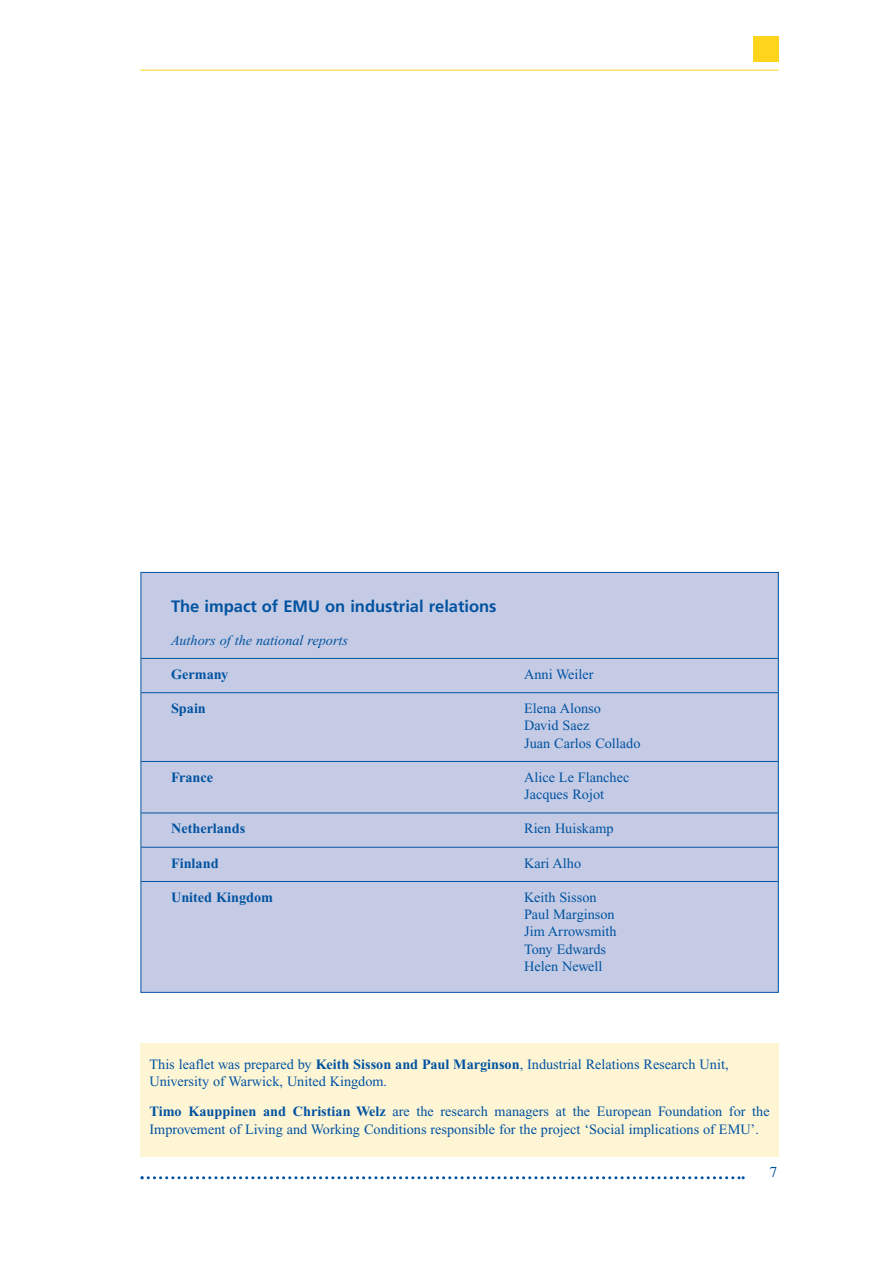
<style>
.page{position:relative;width:893px;height:1263px;background:#fff}
.page>*{position:absolute;margin:0;border:0;box-sizing:border-box;transform-origin:0 0}
.t1{font:700 16.5px "Frutiger";color:#0153a0}
.t2{font:15px "Times";color:#0153a0}
.t3{font:14.25px/17.2px "Times New Roman";color:#0153a0}
.t4{font:700 14.25px "Times New Roman";color:#0153a0}
.t5{font:italic 14.25px "Times New Roman";color:#0153a0}
.s1{font-weight:700}
</style>
<div class="page">
<hr style="left:140px;top:70px;width:638px;height:1px;background:#fed41d">
<div style="left:753px;top:36px;width:25px;height:26px;background:#fed41d"></div>
<svg style="left:140px;top:1176px;width:604px;height:3px"></svg>
<div style="left:140px;top:1043px;width:638px;height:114px;background:#fef5d5"></div>
<div style="left:141px;top:572px;width:637px;height:420px;background:#c5cbe5"></div>
<hr style="left:141px;top:658px;width:636px;height:1px;background:#0153a0">
<hr style="left:141px;top:692px;width:636px;height:1px;background:#0153a0">
<hr style="left:141px;top:761px;width:636px;height:1px;background:#0153a0">
<hr style="left:141px;top:813px;width:636px;height:1px;background:#0153a0">
<hr style="left:141px;top:847px;width:636px;height:1px;background:#0153a0">
<hr style="left:141px;top:881px;width:636px;height:1px;background:#0153a0">
<p class="t1" style="left:171px;top:599px;width:327px">The impact of EMU on industrial relations</p>
<p class="t5" style="left:171px;top:635px;width:178px">Authors of the national reports</p>
<p class="t4" style="left:171px;top:669px;width:59px">Germany</p>
<p class="t3" style="left:524px;top:667px;width:71px">Anni Weiler</p>
<p class="t4" style="left:171px;top:703px;width:36px">Spain</p>
<p class="t3" style="left:524px;top:701px;width:118px">Elena Alonso<br>David Saez<br>Juan Carlos Collado</p>
<p class="t4" style="left:171px;top:772px;width:44px">France</p>
<p class="t3" style="left:524px;top:770px;width:107px">Alice Le Flanchec<br>Jacques Rojot</p>
<p class="t4" style="left:171px;top:824px;width:76px">Netherlands</p>
<p class="t3" style="left:524px;top:821px;width:91px">Rien Huiskamp</p>
<p class="t4" style="left:171px;top:858px;width:49px">Finland</p>
<p class="t3" style="left:524px;top:856px;width:58px">Kari Alho</p>
<p class="t4" style="left:171px;top:892px;width:104px">United Kingdom</p>
<p class="t3" style="left:524px;top:890px;width:94px">Keith Sisson<br>Paul Marginson<br>Jim Arrowsmith<br>Tony Edwards<br>Helen Newell</p>
<p class="t3" style="left:149px;top:1057px;width:580px">This leaflet was prepared by <span class="s1">Keith Sisson and Paul Marginson</span>, Industrial Relations Research Unit,<br>University of Warwick, United Kingdom.</p>
<p class="t3" style="left:149px;top:1104px;width:621px"><span class="s1">Timo Kauppinen and Christian Welz</span> are the research managers at the European Foundation for the<br>Improvement of Living and Working Conditions responsible for the project ‘Social implications of EMU’.</p>
<p class="t2" style="left:769px;top:1166px;width:9px">7</p>
</div>
